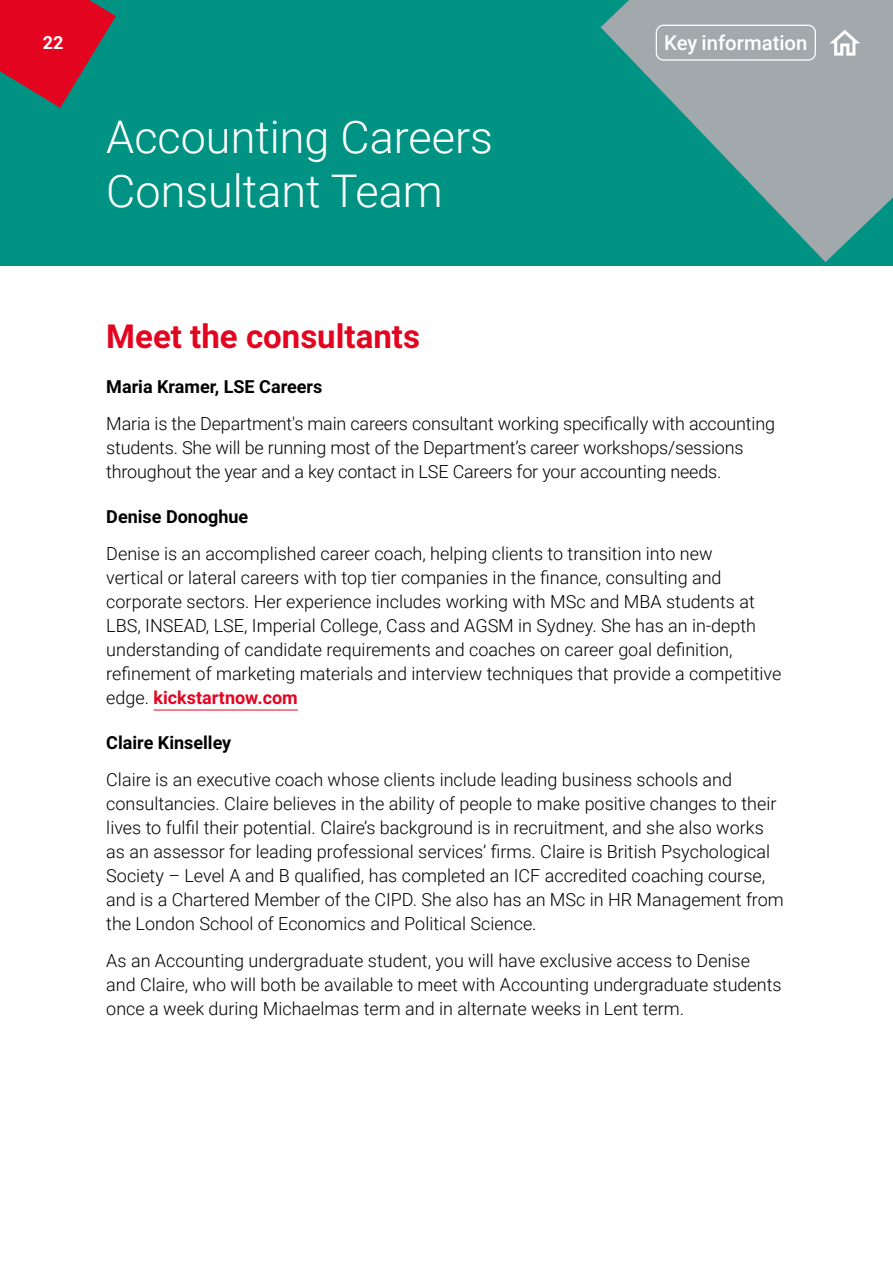
<style>
.page{position:relative;width:893px;height:1263px;background:#fff}
.page>*{position:absolute;margin:0;border:0;box-sizing:border-box;transform-origin:0 0}
.t1{font:300 45px/54px "Roboto";color:#fff}
.t2{font:700 33px "Roboto";color:#e30520}
.t3{font:500 20.4px "Roboto";color:#fff}
.t4{font:300 18px/24px "Roboto";color:#000}
.t5{font:700 18px "Roboto";color:#000}
.t6{font:700 18px "Roboto";color:#fff}
.s1{font-weight:700;color:#e30520}
</style>
<div class="page">
<div style="left:0;top:0;width:893px;height:266px;background:#009383"></div>
<svg style="left:601px;top:0;width:292px;height:262px;fill:#a2a9ad"></svg>
<svg style="left:0;top:0;width:116px;height:108px"></svg>
<div style="left:656px;top:25px;width:160px;height:36px;border:1px solid #fff;border-radius:7px"></div>
<svg style="left:830px;top:30px;width:30px;height:26px"></svg>
<hr style="left:154px;top:710px;width:144px;height:1px;background:#e30520">
<p class="t6" style="left:43px;top:30px;width:22px">22</p>
<p class="t3" style="left:664px;top:29px;width:145px">Key information</p>
<h1 class="t1" style="left:106px;top:108px;width:388px">Accounting Careers<br>Consultant Team</h1>
<h2 class="t2" style="left:106px;top:313px;width:315px">Meet the consultants</h2>
<p class="t5" style="left:106px;top:374px;width:218px">Maria Kramer, LSE Careers</p>
<p class="t4" style="left:106px;top:411px;width:670px">Maria is the Department's main careers consultant working specifically with accounting students. She will be running most of the Department’s career workshops/sessions throughout the year and a key contact in LSE Careers for your accounting needs.</p>
<p class="t5" style="left:106px;top:504px;width:144px">Denise Donoghue</p>
<p class="t4" style="left:106px;top:541px;width:676px">Denise is an accomplished career coach, helping clients to transition into new<br>vertical or lateral careers with top tier companies in the finance, consulting and corporate sectors. Her experience includes working with MSc and MBA students at LBS, INSEAD, LSE, Imperial College, Cass and AGSM in Sydney. She has an in-depth understanding of candidate requirements and coaches on career goal definition, refinement of marketing materials and interview techniques that provide a competitive edge. <span class="s1">kickstartnow.com</span></p>
<p class="t5" style="left:106px;top:730px;width:127px">Claire Kinselley</p>
<p class="t4" style="left:106px;top:767px;width:679px">Claire is an executive coach whose clients include leading business schools and consultancies. Claire believes in the ability of people to make positive changes to their lives to fulfil their potential. Claire’s background is in recruitment, and she also works as an assessor for leading professional services’ firms. Claire is British Psychological Society – Level A and B qualified, has completed an ICF accredited coaching course, and is a Chartered Member of the CIPD. She also has an MSc in HR Management from the London School of Economics and Political Science.</p>
<p class="t4" style="left:106px;top:948px;width:677px">As an Accounting undergraduate student, you will have exclusive access to Denise and Claire, who will both be available to meet with Accounting undergraduate students once a week during Michaelmas term and in alternate weeks in Lent term.</p>
</div>
